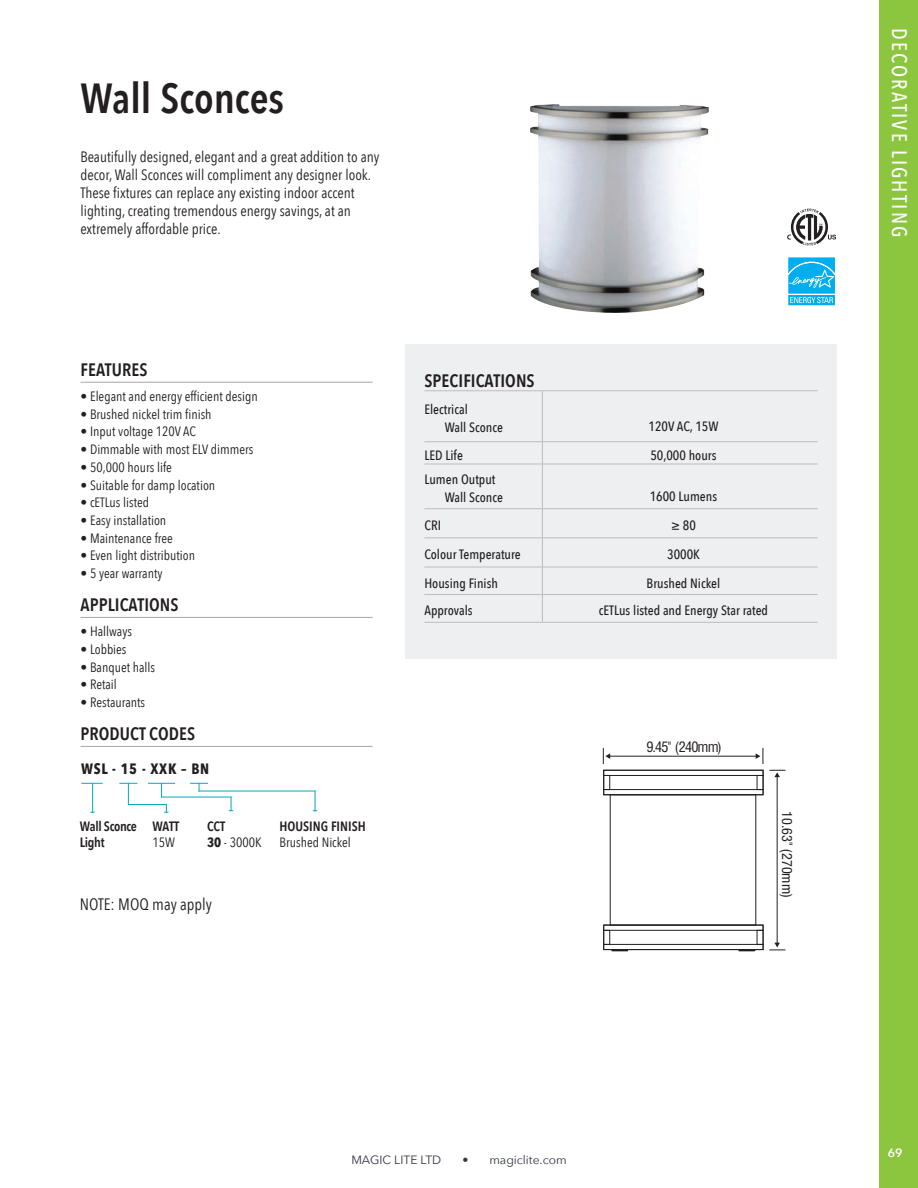
<style>
.page{position:relative;width:918px;height:1188px;background:#fff}
.page>*{position:absolute;margin:0;border:0;box-sizing:border-box;transform-origin:0 0}
.t1{font:600 42px "Avenir Next Condensed";color:#231f20}
.t2{font:500 21px "Avenir Next Condensed";letter-spacing:.1em;color:#fff}
.t3{font:600 18px "Avenir Next Condensed";letter-spacing:.005em;color:#231f20}
.t4{font:16.5px "Avenir Next Condensed";color:#231f20}
.t5{font:15px/18px "Avenir Next Condensed";color:#231f20}
.t6{font:700 15px "Avenir Next Condensed";letter-spacing:.05em;color:#231f20}
.t7{font:condensed 14.25px "Helvetica Neue LT Pro";color:#231f20}
.t8{font:condensed 14.25px "Helvetica";letter-spacing:-.06em;color:#231f20}
.t9{font:13.5px/16.2px "Avenir Next Condensed";color:#231f20}
.t10{font:500 13.5px/18.3px "Avenir Next Condensed";color:#231f20}
.t11{font:600 13.5px/16.2px "Avenir Next Condensed";letter-spacing:-.02em;color:#231f20}
.t12{font:600 13.5px "Avenir Next Condensed";color:#231f20}
.t13{font:12px "Avenir Next";color:#323640}
.t14{font:600 12px "Avenir Next";color:#fff}
.s1{font-weight:600}
.s2{font-weight:700}
.s3{font-family:"Helvetica Neue LT Pro"}
.s4{font-family:"Helvetica"}
</style>
<div class="page">
<div style="left:879px;top:0;width:39px;height:1188px;background:#8bc63e"></div>
<div style="left:405px;top:344px;width:431px;height:315px;background:#eeeff1"></div>
<hr style="left:81px;top:382px;width:292px;height:1px;background:#a4a6ad">
<hr style="left:81px;top:617px;width:292px;height:1px;background:#a4a6ad">
<hr style="left:81px;top:746px;width:292px;height:1px;background:#a4a6ad">
<hr style="left:424px;top:390px;width:118px;height:1px;background:#bcbdc0">
<hr style="left:542px;top:390px;width:137px;height:1px;background:#bcbdc0">
<hr style="left:542px;top:391px;width:1px;height:50px;background:#bcbdc0">
<hr style="left:679px;top:390px;width:139px;height:1px;background:#bcbdc0">
<hr style="left:424px;top:441px;width:118px;height:1px;background:#bcbdc0">
<hr style="left:542px;top:441px;width:137px;height:1px;background:#bcbdc0">
<svg style="left:542px;top:442px;width:1px;height:22px"></svg>
<hr style="left:679px;top:441px;width:139px;height:1px;background:#bcbdc0">
<hr style="left:424px;top:464px;width:118px;height:1px;background:#bcbdc0">
<hr style="left:542px;top:464px;width:137px;height:1px;background:#bcbdc0">
<hr style="left:542px;top:464px;width:1px;height:44px;background:#bcbdc0">
<hr style="left:679px;top:464px;width:139px;height:1px;background:#bcbdc0">
<hr style="left:424px;top:508px;width:118px;height:1px;background:#bcbdc0">
<hr style="left:542px;top:508px;width:137px;height:1px;background:#bcbdc0">
<hr style="left:679px;top:508px;width:139px;height:1px;background:#bcbdc0">
<hr style="left:424px;top:537px;width:118px;height:1px;background:#bcbdc0">
<hr style="left:542px;top:537px;width:137px;height:1px;background:#bcbdc0">
<hr style="left:679px;top:537px;width:139px;height:1px;background:#bcbdc0">
<hr style="left:424px;top:567px;width:118px;height:1px;background:#bcbdc0">
<hr style="left:542px;top:567px;width:137px;height:1px;background:#bcbdc0">
<hr style="left:679px;top:567px;width:139px;height:1px;background:#bcbdc0">
<hr style="left:424px;top:594px;width:118px;height:1px;background:#bcbdc0">
<hr style="left:542px;top:594px;width:137px;height:1px;background:#bcbdc0">
<svg style="left:542px;top:509px;width:1px;height:113px"></svg>
<hr style="left:679px;top:594px;width:139px;height:1px;background:#bcbdc0">
<hr style="left:424px;top:622px;width:118px;height:1px;background:#bcbdc0">
<hr style="left:542px;top:622px;width:137px;height:1px;background:#bcbdc0">
<hr style="left:679px;top:622px;width:139px;height:1px;background:#bcbdc0">
<svg style="left:787px;top:209px;width:49px;height:37px"></svg>
<svg style="left:788px;top:257px;width:47px;height:49px"></svg>
<img style="left:530px;top:104px;width:179px;height:209px">
<hr style="left:609px;top:756px;width:147px;height:1px;background:#231f20">
<svg style="left:603px;top:748px;width:7px;height:16px"></svg>
<svg style="left:756px;top:748px;width:8px;height:16px"></svg>
<hr style="left:777px;top:776px;width:1px;height:167px;background:#231f20">
<svg style="left:769px;top:770px;width:16px;height:7px"></svg>
<svg style="left:769px;top:943px;width:16px;height:8px"></svg>
<div style="left:603px;top:770px;width:160px;height:6px;border:1px solid #231f20"></div>
<div style="left:603px;top:789px;width:160px;height:6px;border:1px solid #231f20"></div>
<div style="left:757px;top:775px;width:6px;height:15px;border:1px solid #231f20"></div>
<div style="left:603px;top:775px;width:7px;height:15px;border:1px solid #231f20"></div>
<div style="left:603px;top:925px;width:160px;height:6px;border:1px solid #231f20"></div>
<div style="left:603px;top:944px;width:160px;height:6px;border:1px solid #231f20"></div>
<div style="left:757px;top:930px;width:6px;height:15px;border:1px solid #231f20"></div>
<div style="left:603px;top:930px;width:7px;height:15px;border:1px solid #231f20"></div>
<div style="left:610px;top:794px;width:146px;height:131px;border:1px solid #231f20"></div>
<svg style="left:612px;top:950px;width:16px;height:1px"></svg>
<svg style="left:739px;top:950px;width:16px;height:1px"></svg>
<hr style="left:162px;top:797px;width:69px;height:1px;background:#00acbc">
<svg style="left:148px;top:783px;width:27px;height:14px"></svg>
<svg style="left:229px;top:797px;width:4px;height:14px"></svg>
<hr style="left:199px;top:791px;width:116px;height:1px;background:#00acbc">
<svg style="left:190px;top:783px;width:18px;height:8px"></svg>
<svg style="left:313px;top:791px;width:4px;height:20px"></svg>
<svg style="left:81px;top:783px;width:22px;height:30px"></svg>
<hr style="left:128px;top:804px;width:38px;height:1px;background:#00acbc">
<svg style="left:119px;top:783px;width:18px;height:22px"></svg>
<svg style="left:165px;top:805px;width:3px;height:8px"></svg>
<h1 class="t1" style="left:80px;top:62px;width:205px">Wall Sconces</h1>
<p class="t5" style="left:80px;top:147px;width:301px">Beautifully designed, elegant and a great addition to any decor, Wall Sconces will compliment any designer look.<br>These fixtures can replace any existing indoor accent lighting, creating tremendous energy savings, at an extremely affordable price.</p>
<h3 class="t3" style="left:81px;top:354px;width:68px">FEATURES</h3>
<p class="t9" style="left:81px;top:388px;width:179px">• Elegant and energy efficient design</p>
<p class="t9" style="left:81px;top:405px;width:133px">• Brushed nickel trim finish</p>
<p class="t9" style="left:81px;top:423px;width:117px">• Input voltage 120V AC</p>
<p class="t9" style="left:81px;top:441px;width:174px">• Dimmable with most ELV dimmers</p>
<p class="t9" style="left:81px;top:458px;width:93px">• 50,000 hours life</p>
<p class="t9" style="left:81px;top:476px;width:136px">• Suitable for damp location</p>
<p class="t9" style="left:81px;top:494px;width:70px">• cETLus listed</p>
<p class="t9" style="left:81px;top:511px;width:87px">• Easy installation</p>
<p class="t9" style="left:81px;top:529px;width:94px">• Maintenance free</p>
<p class="t9" style="left:81px;top:547px;width:116px">• Even light distribution</p>
<p class="t9" style="left:81px;top:565px;width:83px">• 5 year warranty</p>
<h3 class="t3" style="left:81px;top:589px;width:100px">APPLICATIONS</h3>
<p class="t9" style="left:81px;top:623px;width:53px">• Hallways</p>
<p class="t9" style="left:81px;top:640px;width:48px">• Lobbies</p>
<p class="t9" style="left:81px;top:658px;width:76px">• Banquet halls</p>
<p class="t9" style="left:81px;top:676px;width:38px">• Retail</p>
<p class="t9" style="left:81px;top:694px;width:66px">• Restaurants</p>
<h3 class="t3" style="left:81px;top:718px;width:116px">PRODUCT CODES</h3>
<p class="t6" style="left:81px;top:760px;width:130px">WSL - 15 - XXK – BN</p>
<p class="t11" style="left:80px;top:817px;width:59px">Wall Sconce<br>Light</p>
<p class="t11" style="left:152px;top:817px;width:28px">WATT</p>
<p class="t9" style="left:152px;top:833px;width:24px">15W</p>
<p class="t9" style="left:207px;top:817px;width:56px"><span class="s1">CCT<br></span><span class="s2">30</span> - 3000K</p>
<p class="t12" style="left:280px;top:814px;width:88px">HOUSING FINISH</p>
<p class="t9" style="left:280px;top:833px;width:73px">Brushed Nickel</p>
<p class="t4" style="left:80px;top:890px;width:134px">NOTE: MOQ may apply</p>
<h3 class="t3" style="left:424px;top:365px;width:112px">SPECIFICATIONS</h3>
<p class="t10" style="left:445px;top:400px;width:60px;text-indent:-20px">Electrical<br>Wall Sconce</p>
<p class="t10" style="left:649px;top:417px;width:71px">120V AC, 15W</p>
<p class="t10" style="left:424px;top:446px;width:40px">LED Life</p>
<p class="t10" style="left:650px;top:446px;width:68px">50,000 hours</p>
<p class="t10" style="left:445px;top:470px;width:60px;text-indent:-20px">Lumen Output<br>Wall Sconce</p>
<p class="t10" style="left:650px;top:487px;width:69px">1600 Lumens</p>
<p class="t10" style="left:424px;top:516px;width:18px">CRI</p>
<p class="t10" style="left:671px;top:516px;width:26px">≥ 80</p>
<p class="t10" style="left:424px;top:545px;width:98px">Colour Temperature</p>
<p class="t10" style="left:667px;top:545px;width:34px">3000K</p>
<p class="t10" style="left:424px;top:574px;width:75px">Housing Finish</p>
<p class="t10" style="left:647px;top:574px;width:75px">Brushed Nickel</p>
<p class="t10" style="left:424px;top:601px;width:50px">Approvals</p>
<p class="t10" style="left:599px;top:601px;width:171px">cETLus listed and Energy Star rated</p>
<p class="t8" style="left:646px;top:738px;width:77px">9.45" (240mm<span class="s3">)</span></p>
<p class="t7" style="left:796px;top:811px;width:87px;rotate:90deg">10.63<span class="s4">"</span> (270mm)</p>
<p class="t13" style="left:351px;top:1150px;width:92px">MAGIC LITE LTD</p>
<p class="t13" style="left:462px;top:1150px;width:106px">• magiclite.com</p>
<h2 class="t2" style="left:912px;top:28px;width:211px;rotate:90deg">DECORATIVE LIGHTING</h2>
<p class="t14" style="left:888px;top:1142px;width:16px">69</p>
</div>
